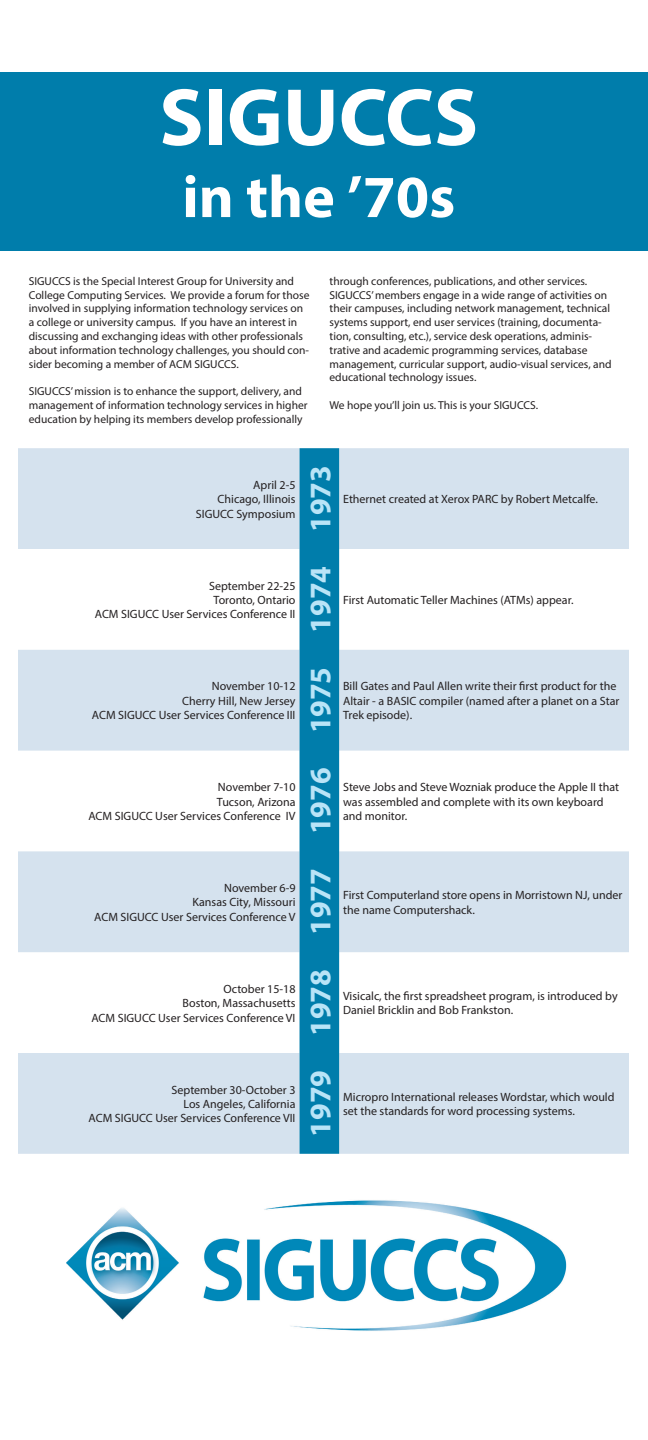
<style>
.page{position:relative;width:648px;height:1440px;background:#fff}
.page>*{position:absolute;margin:0;border:0;box-sizing:border-box;transform-origin:0 0}
.t1{font:700 82px "Myriad Pro";color:#fff}
.t2{font:700 60px "Myriad Pro";color:#fff}
.t3{font:700 30px "Myriad Pro";color:#b9e4f7}
.t4{font:12px/14.4px "Myriad Pro";color:#231f20;text-align:right}
.t5{font:11.5px/13.8px "Myriad Pro";color:#231f20}
</style>
<div class="page">
<div style="left:0;top:72px;width:648px;height:179px;background:#007dab"></div>
<img style="left:67px;top:1200px;width:500px;height:131px">
<svg style="left:18px;top:448px;width:611px;height:706px;fill:#d5e2ee"></svg>
<div style="left:300px;top:448px;width:39px;height:706px;background:#007dab"></div>
<h1 class="t1" style="left:159px;top:64px;width:320px">SIGUCCS</h1>
<h2 class="t2" style="left:182px;top:158px;width:274px">in the ’70s</h2>
<p class="t5" style="left:29px;top:274px;width:282px">SIGUCCS is the Special Interest Group for University and College Computing Services. We provide a forum for those involved in supplying information technology services on a college or university campus. If you have an interest in discussing and exchanging ideas with other professionals about information technology challenges, you should con&shy;sider becoming a member of ACM SIGUCCS.</p>
<p class="t5" style="left:29px;top:384px;width:280px">SIGUCCS’ mission is to enhance the support, delivery, and management of information technology services in higher education by helping its members develop professionally</p>
<p class="t5" style="left:330px;top:274px;width:284px">through conferences, publications, and other services.<br>SIGUCCS’ members engage in a wide range of activities on their campuses, including network management, technical systems support, end user services (training, documenta&shy;tion, consulting, etc.), service desk operations, adminis&shy;trative and academic programming services, database management, curricular support, audio-visual services, and educational technology issues.</p>
<p class="t5" style="left:330px;top:398px;width:210px">We hope you’ll join us. This is your SIGUCCS.</p>
<p class="t4" style="left:196px;top:477px;width:101px">April 2-5<br>Chicago, Illinois<br>SIGUCC Symposium</p>
<p class="t4" style="left:95px;top:578px;width:202px">September 22-25<br>Toronto, Ontario<br>ACM SIGUCC User Services Conference II</p>
<h3 class="t3" style="left:301px;top:532px;width:68px;rotate:-90deg">1973</h3>
<p class="t4" style="left:343px;top:492px;width:256px">Ethernet created at Xerox PARC by Robert Metcalfe.</p>
<h3 class="t3" style="left:301px;top:633px;width:68px;rotate:-90deg">1974</h3>
<p class="t4" style="left:343px;top:592px;width:232px">First Automatic Teller Machines (ATMs) appear.</p>
<p class="t4" style="left:92px;top:679px;width:205px">November 10-12<br>Cherry Hill, New Jersey<br>ACM SIGUCC User Services Conference III</p>
<p class="t4" style="left:88px;top:780px;width:209px">November 7-10<br>Tucson, Arizona<br>ACM SIGUCC User Services Conference IV</p>
<h3 class="t3" style="left:301px;top:733px;width:68px;rotate:-90deg">1975</h3>
<p class="t4" style="left:343px;top:679px;width:278px;text-align:left">Bill Gates and Paul Allen write their first product for the<br>Altair - a BASIC compiler (named after a planet on a Star<br>Trek episode).</p>
<h3 class="t3" style="left:301px;top:834px;width:68px;rotate:-90deg">1976</h3>
<p class="t4" style="left:343px;top:780px;width:277px;text-align:left">Steve Jobs and Steve Wozniak produce the Apple II that was assembled and complete with its own keyboard and monitor.</p>
<p class="t4" style="left:94px;top:880px;width:203px">November 6-9<br>Kansas City, Missouri<br>ACM SIGUCC User Services Conference V</p>
<p class="t4" style="left:91px;top:981px;width:206px">October 15-18<br>Boston, Massachusetts<br>ACM SIGUCC User Services Conference VI</p>
<p class="t4" style="left:89px;top:1082px;width:208px">September 30-October 3<br>Los Angeles, California<br>ACM SIGUCC User Services Conference VII</p>
<h3 class="t3" style="left:301px;top:935px;width:68px;rotate:-90deg">1977</h3>
<p class="t4" style="left:343px;top:888px;width:281px;text-align:left">First Computerland store opens in Morristown NJ, under the name Computershack.</p>
<h3 class="t3" style="left:301px;top:1036px;width:68px;rotate:-90deg">1978</h3>
<p class="t4" style="left:343px;top:988px;width:276px;text-align:left">Visicalc, the first spreadsheet program, is introduced by<br>Daniel Bricklin and Bob Frankston.</p>
<h3 class="t3" style="left:301px;top:1137px;width:68px;rotate:-90deg">1979</h3>
<p class="t4" style="left:343px;top:1089px;width:273px;text-align:left">Micropro International releases Wordstar, which would set the standards for word processing systems.</p>
</div>
